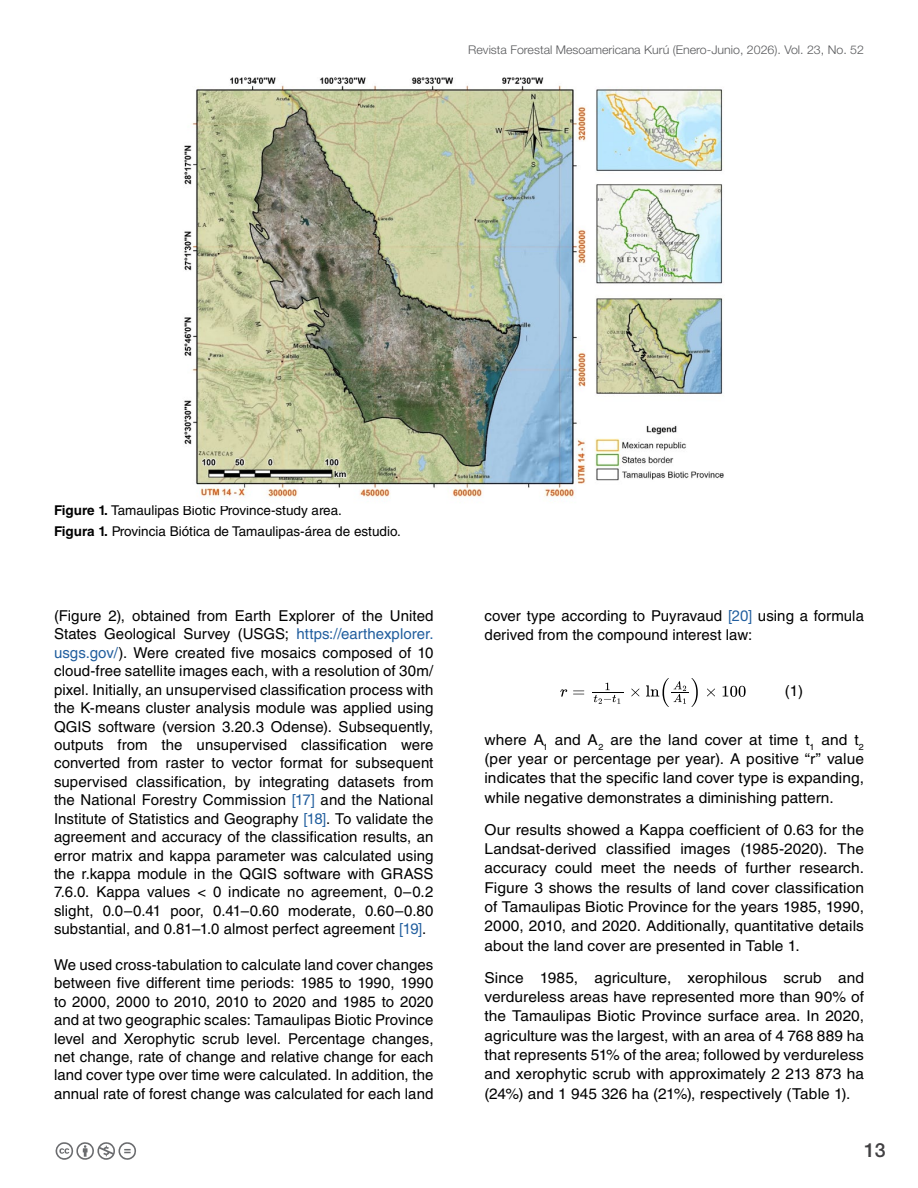
<style>
.page{position:relative;width:918px;height:1188px;background:#fff}
.page>*{position:absolute;margin:0;border:0;box-sizing:border-box;transform-origin:0 0}
.t1{font:500 19.5px "Helvetica Neue LT Std";color:#414042}
.t2{font:15px/18.5px "Helvetica LT Std";letter-spacing:.005em;color:#000;text-align:justify}
.t3{font:13.5px/20.4px "Helvetica LT Std";color:#000}
.t4{font:300 12px "Helvetica Neue LT Std";color:#58595b}
.s1{font-weight:700}
.s2{color:#215e9e}
.s3{font-family:"Helvetica Neue LT Std";color:#215e9e}
</style>
<div class="page">
<svg style="left:55px;top:1142px;width:81px;height:18px"></svg>
<svg style="left:560px;top:689px;width:7px;height:8px"></svg>
<svg style="left:573px;top:691px;width:11px;height:3px"></svg>
<svg style="left:594px;top:683px;width:26px;height:21px"></svg>
<hr style="left:592px;top:692px;width:31px;height:1px;background:#000">
<svg style="left:631px;top:689px;width:8px;height:7px"></svg>
<svg style="left:646px;top:678px;width:52px;height:29px"></svg>
<svg style="left:707px;top:689px;width:8px;height:7px"></svg>
<svg style="left:723px;top:686px;width:23px;height:11px"></svg>
<img style="left:184px;top:77px;width:545px;height:421px">
<p class="t4" style="left:468px;top:42px;width:397px">Revista Forestal Mesoamericana Kurú (Enero-Junio, 2026). Vol. 23, No. 52</p>
<p class="t4" style="left:646px;top:42px;width:193px">(Enero-Junio, 2026). Vol. 23, No. 52</p>
<p class="t3" style="left:54px;top:500px;width:348px"><span class="s1">Figure 1.</span> Tamaulipas Biotic Province-study area.<br><span class="s1">Figura 1.</span> Provincia Biótica de Tamaulipas-área de estudio.</p>
<p class="t2" style="left:54px;top:606px;width:381px">(Figure 2), obtained from Earth Explorer of the United States Geological Survey (USGS; <span class="s2">https://earthexplorer. usgs.gov/</span>). Were created five mosaics composed of 10 cloud-free satellite images each, with a resolution of 30m/ pixel. Initially, an unsupervised classification process with the K-means cluster analysis module was applied using QGIS software (version 3.20.3 Odense). Subsequently, outputs from the unsupervised classification were converted from raster to vector format for subsequent supervised classification, by integrating datasets from the National Forestry Commission <span class="s3">[17]</span> and the National Institute of Statistics and Geography <span class="s3">[18]</span>. To validate the agreement and accuracy of the classification results, an error matrix and kappa parameter was calculated using the r.kappa module in the QGIS software with GRASS 7.6.0. Kappa values &lt; 0 indicate no agreement, 0–0.2 slight, 0.0–0.41 poor, 0.41–0.60 moderate, 0.60–0.80 substantial, and 0.81–1.0 almost perfect agreement <span class="s3">[19]</span>.</p>
<p class="t2" style="left:54px;top:955px;width:381px">We used cross-tabulation to calculate land cover changes between five different time periods: 1985 to 1990, 1990 to 2000, 2000 to 2010, 2010 to 2020 and 1985 to 2020 and at two geographic scales: Tamaulipas Biotic Province level and Xerophytic scrub level. Percentage changes, net change, rate of change and relative change for each land cover type over time were calculated. In addition, the annual rate of forest change was calculated for each land</p>
<p class="t2" style="left:485px;top:606px;width:381px;line-height:19.4px">cover type according to Puyravaud <span class="s3">[20]</span> using a formula derived from the compound interest law:</p>
<p class="t2" style="left:785px;top:681px;width:20px">(1)</p>
<p class="t2" style="left:485px;top:730px;width:381px;line-height:19.4px">where A<sub>1</sub> and A<sub>2</sub> are the land cover at time t<sub>1</sub> and t<sub>2 </sub>(per year or percentage per year). A positive “r” value indicates that the specific land cover type is expanding, while negative demonstrates a diminishing pattern.</p>
<p class="t2" style="left:485px;top:820px;width:381px;line-height:19.4px">Our results showed a Kappa coefficient of 0.63 for the Landsat-derived classified images (1985-2020). The accuracy could meet the needs of further research.<br>Figure 3 shows the results of land cover classification of Tamaulipas Biotic Province for the years 1985, 1990, 2000, 2010, and 2020. Additionally, quantitative details about the land cover are presented in Table 1.</p>
<p class="t2" style="left:485px;top:968px;width:381px;line-height:19.4px">Since 1985, agriculture, xerophilous scrub and verdureless areas have represented more than 90% of the Tamaulipas Biotic Province surface area. In 2020, agriculture was the largest, with an area of 4 768 889 ha that represents 51% of the area; followed by verdureless and xerophytic scrub with approximately 2 213 873 ha (24%) and 1 945 326 ha (21%), respectively (Table 1).</p>
<h1 class="t1" style="left:864px;top:1139px;width:23px">13</h1>
</div>
